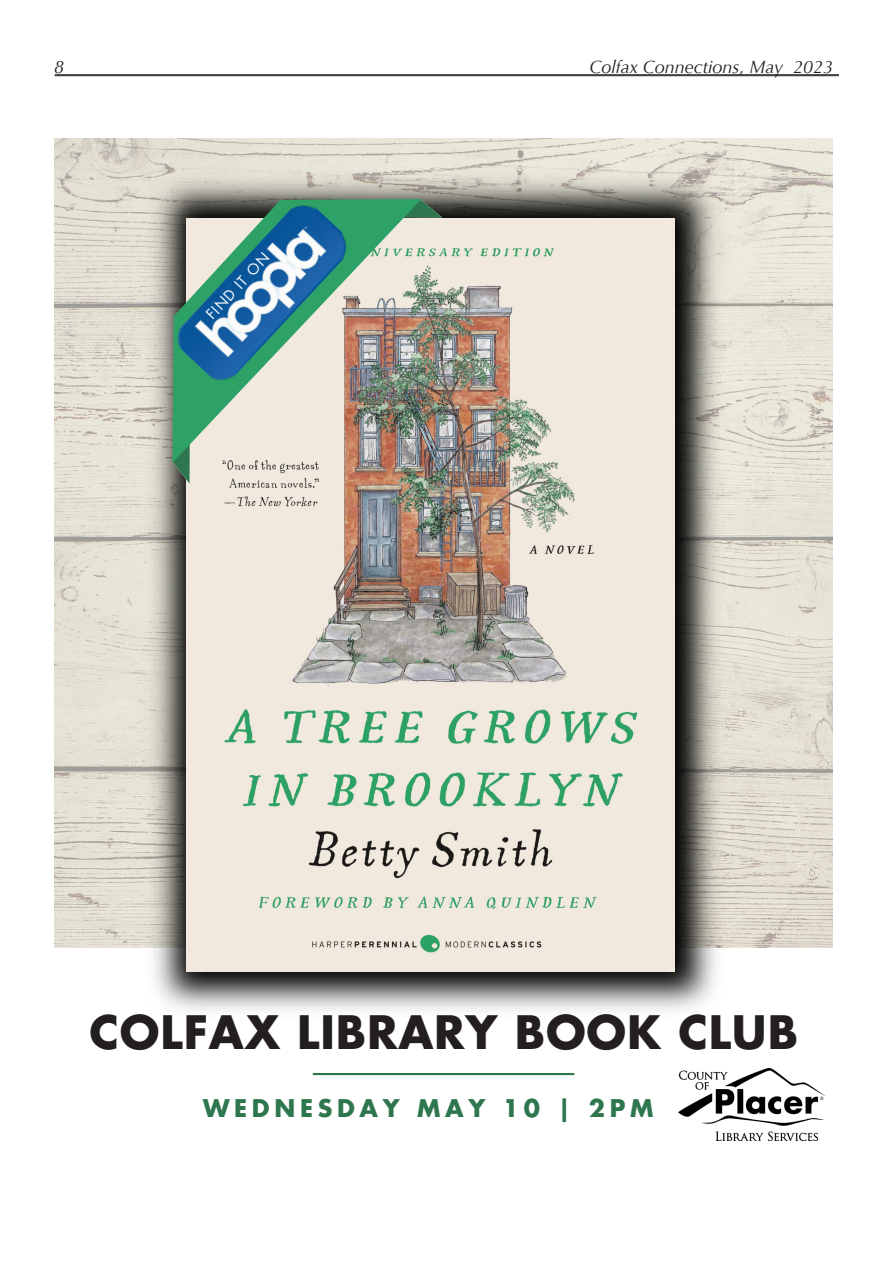
<style>
.page{position:relative;width:893px;height:1263px;background:#fff}
.page>*{position:absolute;margin:0;border:0;box-sizing:border-box;transform-origin:0 0}
.t1{font:700 44.85px "Futura Std";letter-spacing:.02em;color:#231f20}
.t2{font:700 23.7px "Futura Std";letter-spacing:.195em;color:#2e764e}
.t3{font:italic 18px "Optima";color:#231f20}
.t4{font:14.25px "Futura Std";color:#fff}
</style>
<div class="page">
<hr style="left:55px;top:75px;width:784px;height:1px;background:#231f20">
<hr style="left:55px;top:74px;width:784px;height:1px;background:#231f20">
<img style="left:54px;top:138px;width:779px;height:810px">
<img style="left:106px;top:159px;width:673px;height:852px">
<img style="left:187px;top:218px;width:487px;height:754px">
<hr style="left:314px;top:1073px;width:260px;height:2px;background:#2e764e">
<img style="left:679px;top:1069px;width:145px;height:71px">
<svg style="left:421px;top:199px;width:21px;height:18px"></svg>
<svg style="left:173px;top:462px;width:17px;height:22px"></svg>
<img style="left:173px;top:199px;width:248px;height:263px">
<img style="left:170px;top:196px;width:186px;height:192px">
<p class="t3" style="left:54px;top:56px;width:12px">8</p>
<p class="t3" style="left:589px;top:56px;width:245px">Colfax Connections, May 2023</p>
<p class="t4" style="left:202px;top:311px;width:86px;rotate:-47deg">FIND IT ON</p>
<p class="t1" style="left:89px;top:1003px;width:710px">COLFAX LIBRARY BOOK CLUB</p>
<p class="t2" style="left:203px;top:1092px;width:452px">WEDNESDAY MAY 10 | 2PM</p>
</div>
